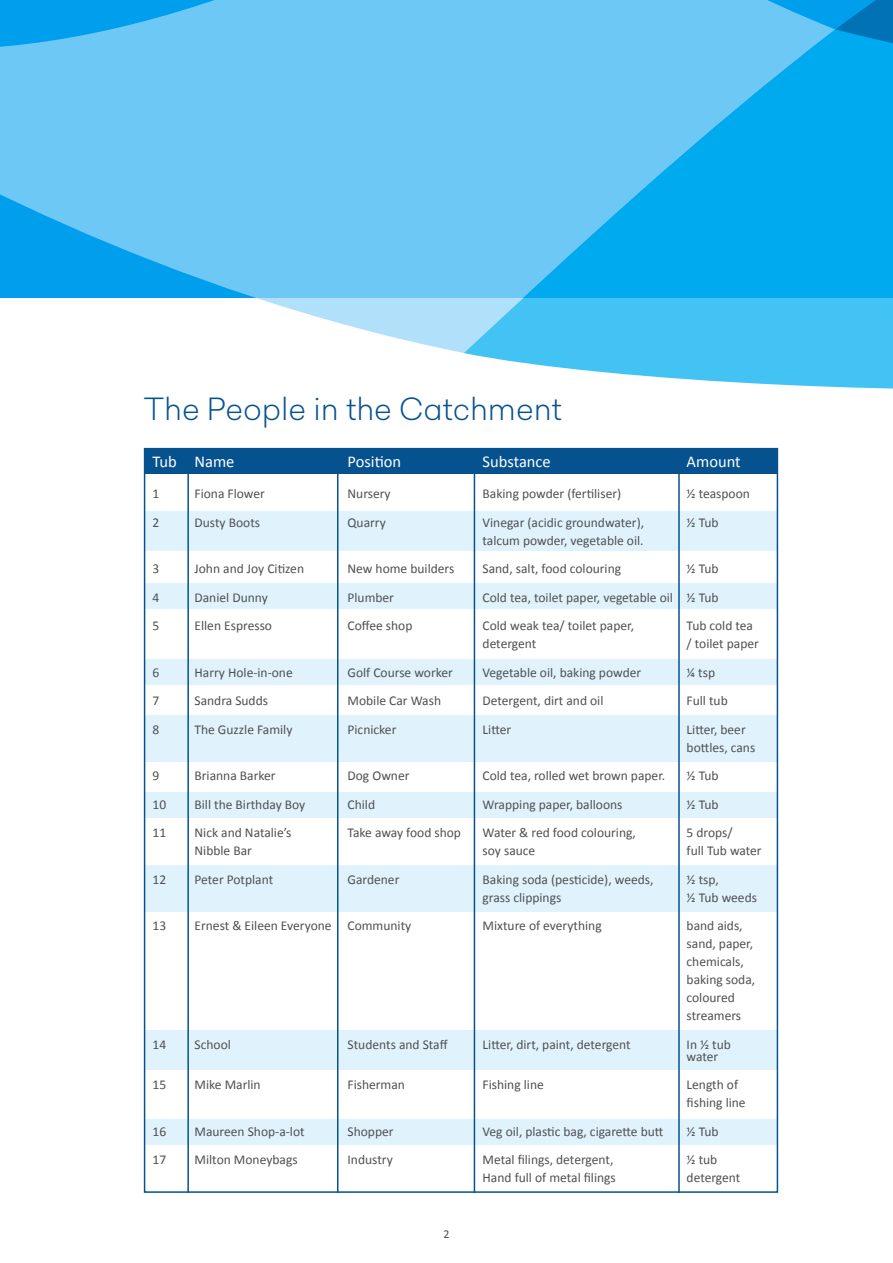
<style>
.page{position:relative;width:893px;height:1263px;background:#fff}
.page>*{position:absolute;margin:0;border:0;box-sizing:border-box;transform-origin:0 0}
.t1{font:300 30px "Celias";color:#06528f}
.t2{font:16.5px "Calibri";color:#fff}
.t3{font:13.5px/12px "Calibri";color:#505052}
.t4{font:12px "Calibri";color:#505052}
</style>
<div class="page">
<svg style="left:0;top:0;width:835px;height:353px;background:#74caf6"></svg>
<svg style="left:835px;top:0;width:58px;height:29px;background:#0081c9"></svg>
<svg style="left:464px;top:29px;width:429px;height:360px;background:#41bdf2"></svg>
<div style="left:145px;top:511px;width:632px;height:40px;background:#e0f3fd"></div>
<div style="left:145px;top:584px;width:632px;height:25px;background:#e0f3fd"></div>
<div style="left:144px;top:659px;width:633px;height:25px;background:#e0f3fd"></div>
<div style="left:145px;top:715px;width:632px;height:47px;background:#e0f3fd"></div>
<div style="left:145px;top:792px;width:633px;height:25px;background:#e0f3fd"></div>
<div style="left:145px;top:865px;width:633px;height:47px;background:#e0f3fd"></div>
<div style="left:145px;top:1030px;width:633px;height:39px;background:#e0f3fd"></div>
<div style="left:145px;top:1119px;width:633px;height:26px;background:#e0f3fd"></div>
<div style="left:145px;top:449px;width:632px;height:25px;background:#06528f"></div>
<hr style="left:187px;top:465px;width:2px;height:728px;background:#06528f">
<hr style="left:337px;top:465px;width:1px;height:728px;background:#06528f">
<hr style="left:474px;top:465px;width:1px;height:728px;background:#06528f">
<hr style="left:678px;top:465px;width:2px;height:728px;background:#06528f">
<p class="t1" style="left:144px;top:389px;width:419px">The People in the Catchment</p>
<p class="t2" style="left:153px;top:451px;width:83px">Tub Name</p>
<p class="t2" style="left:348px;top:451px;width:55px">Position</p>
<p class="t2" style="left:483px;top:451px;width:70px">Substance</p>
<p class="t2" style="left:687px;top:451px;width:56px">Amount</p>
<p class="t3" style="left:153px;top:487px;width:8px">1</p>
<p class="t3" style="left:195px;top:487px;width:72px">Fiona Flower</p>
<p class="t3" style="left:348px;top:487px;width:45px">Nursery</p>
<p class="t3" style="left:483px;top:487px;width:140px">Baking powder (fertiliser)</p>
<p class="t3" style="left:687px;top:487px;width:65px">½ teaspoon</p>
<p class="t3" style="left:153px;top:515px;width:8px">2</p>
<p class="t3" style="left:195px;top:515px;width:67px">Dusty Boots</p>
<p class="t3" style="left:348px;top:515px;width:40px">Quarry</p>
<p class="t3" style="left:483px;top:515px;width:163px">Vinegar (acidic groundwater),</p>
<p class="t3" style="left:687px;top:515px;width:34px">½ Tub</p>
<p class="t3" style="left:483px;top:533px;width:163px">talcum powder, vegetable oil.</p>
<p class="t3" style="left:153px;top:562px;width:8px">3</p>
<p class="t3" style="left:195px;top:562px;width:111px">John and Joy Citizen</p>
<p class="t3" style="left:348px;top:562px;width:108px">New home builders</p>
<p class="t3" style="left:483px;top:562px;width:140px">Sand, salt, food colouring</p>
<p class="t3" style="left:687px;top:562px;width:34px">½ Tub</p>
<p class="t3" style="left:153px;top:590px;width:8px">4</p>
<p class="t3" style="left:195px;top:590px;width:75px">Daniel Dunny</p>
<p class="t3" style="left:348px;top:590px;width:48px">Plumber</p>
<p class="t3" style="left:483px;top:590px;width:238px">Cold tea, toilet paper, vegetable oil ½ Tub</p>
<p class="t3" style="left:153px;top:619px;width:8px">5</p>
<p class="t3" style="left:195px;top:619px;width:79px">Ellen Espresso</p>
<p class="t3" style="left:348px;top:619px;width:66px">Coffee shop</p>
<p class="t3" style="left:483px;top:619px;width:153px">Cold weak tea/ toilet paper,</p>
<p class="t3" style="left:687px;top:619px;width:68px">Tub cold tea</p>
<p class="t3" style="left:483px;top:637px;width:55px">detergent</p>
<p class="t3" style="left:687px;top:637px;width:74px">/ toilet paper</p>
<p class="t3" style="left:153px;top:665px;width:8px">6</p>
<p class="t3" style="left:195px;top:665px;width:100px">Harry Hole-in-one</p>
<p class="t3" style="left:348px;top:665px;width:107px">Golf Course worker</p>
<p class="t3" style="left:483px;top:665px;width:160px">Vegetable oil, baking powder</p>
<p class="t3" style="left:687px;top:665px;width:30px">¼ tsp</p>
<p class="t3" style="left:153px;top:694px;width:8px">7</p>
<p class="t3" style="left:195px;top:694px;width:75px">Sandra Sudds</p>
<p class="t3" style="left:348px;top:694px;width:95px">Mobile Car Wash</p>
<p class="t3" style="left:483px;top:694px;width:122px">Detergent, dirt and oil</p>
<p class="t3" style="left:687px;top:694px;width:43px">Full tub</p>
<p class="t3" style="left:153px;top:722px;width:8px">8</p>
<p class="t3" style="left:195px;top:722px;width:99px">The Guzzle Family</p>
<p class="t3" style="left:348px;top:722px;width:50px">Picnicker</p>
<p class="t3" style="left:483px;top:722px;width:30px">Litter</p>
<p class="t3" style="left:687px;top:722px;width:61px">Litter, beer</p>
<p class="t3" style="left:687px;top:740px;width:70px">bottles, cans</p>
<p class="t3" style="left:153px;top:769px;width:8px">9</p>
<p class="t3" style="left:195px;top:769px;width:82px">Brianna Barker</p>
<p class="t3" style="left:348px;top:769px;width:63px">Dog Owner</p>
<p class="t3" style="left:483px;top:769px;width:184px">Cold tea, rolled wet brown paper.</p>
<p class="t3" style="left:687px;top:769px;width:34px">½ Tub</p>
<p class="t3" style="left:153px;top:797px;width:15px">10</p>
<p class="t3" style="left:195px;top:797px;width:112px">Bill the Birthday Boy</p>
<p class="t3" style="left:348px;top:797px;width:29px">Child</p>
<p class="t3" style="left:483px;top:797px;width:141px">Wrapping paper, balloons</p>
<p class="t3" style="left:687px;top:797px;width:34px">½ Tub</p>
<p class="t3" style="left:153px;top:826px;width:15px">11</p>
<p class="t3" style="left:195px;top:826px;width:99px">Nick and Natalie’s</p>
<p class="t3" style="left:348px;top:826px;width:115px">Take away food shop</p>
<p class="t3" style="left:483px;top:826px;width:155px">Water &amp; red food colouring,</p>
<p class="t3" style="left:687px;top:826px;width:48px">5 drops/</p>
<p class="t3" style="left:195px;top:844px;width:59px">Nibble Bar</p>
<p class="t3" style="left:483px;top:844px;width:54px">soy sauce</p>
<p class="t3" style="left:687px;top:844px;width:77px">full Tub water</p>
<p class="t3" style="left:153px;top:872px;width:15px">12</p>
<p class="t3" style="left:195px;top:872px;width:80px">Peter Potplant</p>
<p class="t3" style="left:348px;top:872px;width:53px">Gardener</p>
<p class="t3" style="left:483px;top:872px;width:172px">Baking soda (pesticide), weeds,</p>
<p class="t3" style="left:687px;top:872px;width:34px">½ tsp,</p>
<p class="t3" style="left:483px;top:890px;width:80px">grass clippings</p>
<p class="t3" style="left:687px;top:890px;width:72px">½ Tub weeds</p>
<p class="t3" style="left:153px;top:919px;width:15px">13</p>
<p class="t3" style="left:195px;top:919px;width:218px">Ernest &amp; Eileen Everyone Community</p>
<p class="t3" style="left:483px;top:919px;width:121px">Mixture of everything</p>
<p class="t3" style="left:687px;top:919px;width:58px">band aids,</p>
<p class="t3" style="left:687px;top:937px;width:68px">sand, paper,</p>
<p class="t3" style="left:687px;top:955px;width:59px">chemicals,</p>
<p class="t3" style="left:687px;top:973px;width:70px">baking soda,</p>
<p class="t3" style="left:687px;top:991px;width:50px">coloured</p>
<p class="t3" style="left:687px;top:1009px;width:56px">streamers</p>
<p class="t3" style="left:153px;top:1037px;width:15px">14</p>
<p class="t3" style="left:195px;top:1037px;width:38px">School</p>
<p class="t3" style="left:348px;top:1037px;width:102px">Students and Staff</p>
<p class="t3" style="left:483px;top:1037px;width:150px">Litter, dirt, paint, detergent</p>
<p class="t3" style="left:687px;top:1037px;width:46px">In ½ tub water</p>
<p class="t3" style="left:153px;top:1078px;width:15px">15</p>
<p class="t3" style="left:195px;top:1078px;width:68px">Mike Marlin</p>
<p class="t3" style="left:348px;top:1078px;width:59px">Fisherman</p>
<p class="t3" style="left:483px;top:1078px;width:63px">Fishing line</p>
<p class="t3" style="left:687px;top:1078px;width:53px">Length of</p>
<p class="t3" style="left:687px;top:1096px;width:61px">fishing line</p>
<p class="t3" style="left:153px;top:1124px;width:15px">16</p>
<p class="t3" style="left:195px;top:1124px;width:112px">Maureen Shop-a-lot</p>
<p class="t3" style="left:348px;top:1124px;width:48px">Shopper</p>
<p class="t3" style="left:483px;top:1124px;width:182px">Veg oil, plastic bag, cigarette butt</p>
<p class="t3" style="left:687px;top:1124px;width:34px">½ Tub</p>
<p class="t3" style="left:153px;top:1153px;width:15px">17</p>
<p class="t3" style="left:195px;top:1153px;width:105px">Milton Moneybags</p>
<p class="t3" style="left:348px;top:1153px;width:47px">Industry</p>
<p class="t3" style="left:483px;top:1153px;width:132px">Metal filings, detergent,</p>
<p class="t3" style="left:687px;top:1153px;width:32px">½ tub</p>
<p class="t3" style="left:483px;top:1171px;width:135px">Hand full of metal filings</p>
<p class="t3" style="left:687px;top:1171px;width:55px">detergent</p>
<p class="t4" style="left:443px;top:1226px;width:8px">2</p>
</div>
